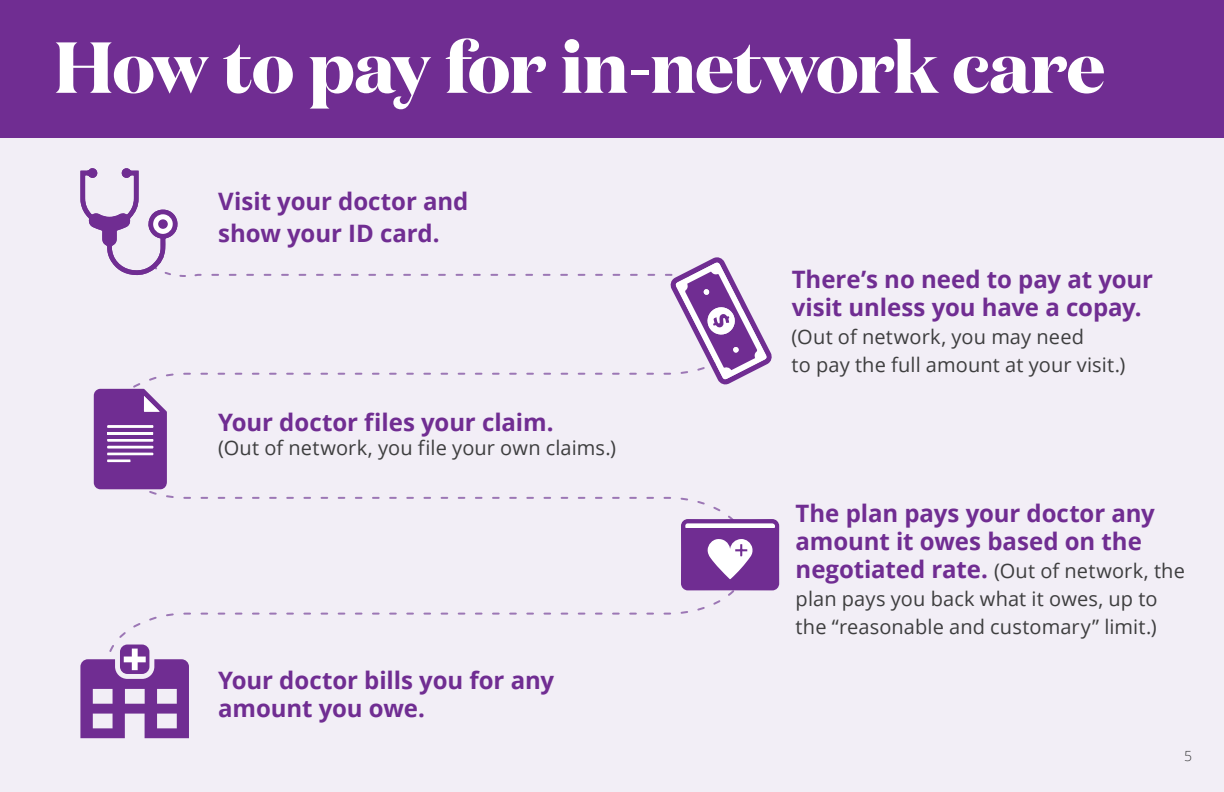
<style>
.page{position:relative;width:1224px;height:792px;background:#fff}
.page>*{position:absolute;margin:0;border:0;box-sizing:border-box;transform-origin:0 0}
.t1{font:700 72px "Domaine Disp";letter-spacing:-.015em;color:#fff}
.t2{font:700 24px/28px "Open Sans";letter-spacing:-.005em;color:#702d92}
.t3{font:20px/28px "Open Sans";letter-spacing:.005em;color:#3e3e3f}
.t4{font:300 14px "Open Sans";color:#3e3e3f}
.s1{font-weight:700;font-size:24px;color:#702d92}
</style>
<div class="page">
<div style="left:0;top:138px;width:1224px;height:654px;background:#f2eef6"></div>
<div style="left:0;top:0;width:1224px;height:138px;background:#702d92"></div>
<svg style="left:80px;top:168px;width:699px;height:570px"></svg>
<h2 class="t1" style="left:54px;top:20px;width:1053px">How to pay for in-network care</h2>
<p class="t2" style="left:218px;top:185px;width:252px;line-height:32px">Visit your doctor and show your ID card.</p>
<p class="t2" style="left:218px;top:408px;width:337px">Your doctor files your claim.</p>
<p class="t3" style="left:218px;top:433px;width:399px">(Out of network, you file your own claims.)</p>
<p class="t2" style="left:218px;top:665px;width:337px">Your doctor bills you for any amount you owe.</p>
<p class="t2" style="left:792px;top:265px;width:363px">There’s no need to pay at your visit unless you have a copay.</p>
<p class="t3" style="left:792px;top:323px;width:335px">(Out of network, you may need<br>to pay the full amount at your visit.)</p>
<p class="t2" style="left:796px;top:498px;width:361px">The plan pays your doctor any amount it owes based on the</p>
<p class="t3" style="left:796px;top:556px;width:391px"><span class="s1">negotiated rate.</span> (Out of network, the plan pays you back what it owes, up to the “reasonable and customary” limit.)</p>
<p class="t4" style="left:1184px;top:747px;width:9px">5</p>
</div>
